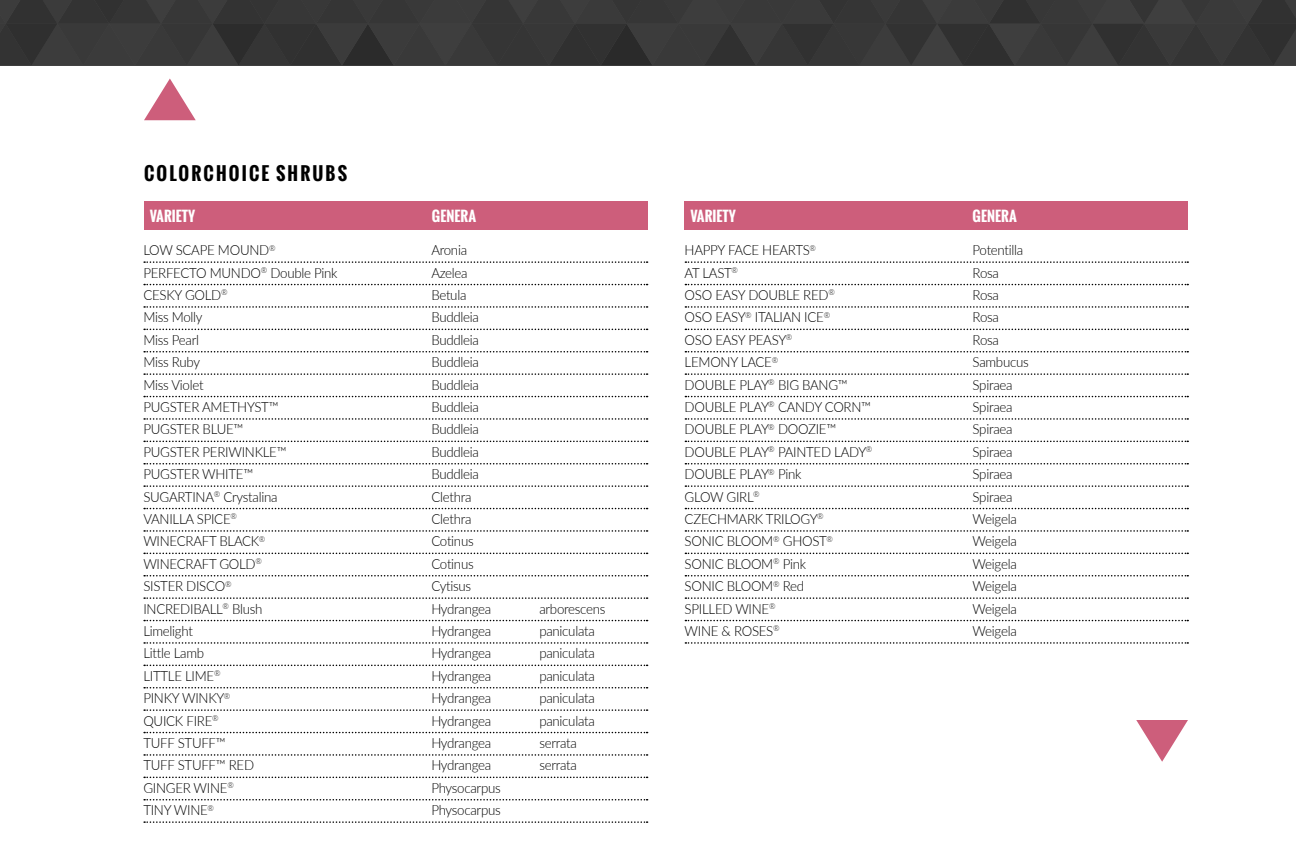
<style>
.page{position:relative;width:1296px;height:864px;background:#fff}
.page>*{position:absolute;margin:0;border:0;box-sizing:border-box;transform-origin:0 0}
.t1{font:700 18px "Oswald";letter-spacing:.12em;color:#000}
.t2{font:300 14px "Lato";letter-spacing:-.02em;color:#000;scale:.95 1}
.t3{font:700 14px "Oswald";color:#fff}
</style>
<div class="page">
<div style="left:144px;top:202px;width:503px;height:28px;background:#cd5e7b"></div>
<div style="left:685px;top:202px;width:503px;height:28px;background:#cd5e7b"></div>
<svg style="left:144px;top:79px;width:52px;height:41px"></svg>
<svg style="left:1136px;top:720px;width:52px;height:42px"></svg>
<div style="left:0;top:0;width:1170px;height:65px;background:#373737"></div>
<div style="left:1170px;top:0;width:126px;height:65px;background:#373737"></div>
<svg style="left:144px;top:261px;width:504px;height:2px"></svg>
<svg style="left:144px;top:284px;width:504px;height:1px"></svg>
<svg style="left:144px;top:306px;width:504px;height:2px"></svg>
<svg style="left:144px;top:329px;width:504px;height:1px"></svg>
<svg style="left:144px;top:351px;width:504px;height:2px"></svg>
<svg style="left:144px;top:373px;width:504px;height:2px"></svg>
<svg style="left:144px;top:396px;width:504px;height:1px"></svg>
<svg style="left:144px;top:418px;width:504px;height:2px"></svg>
<svg style="left:144px;top:441px;width:504px;height:1px"></svg>
<svg style="left:144px;top:463px;width:504px;height:2px"></svg>
<svg style="left:144px;top:485px;width:504px;height:2px"></svg>
<svg style="left:144px;top:508px;width:504px;height:1px"></svg>
<svg style="left:144px;top:530px;width:504px;height:2px"></svg>
<svg style="left:144px;top:553px;width:504px;height:1px"></svg>
<svg style="left:144px;top:575px;width:504px;height:2px"></svg>
<svg style="left:144px;top:597px;width:504px;height:2px"></svg>
<svg style="left:144px;top:620px;width:504px;height:1px"></svg>
<svg style="left:144px;top:642px;width:504px;height:2px"></svg>
<svg style="left:144px;top:665px;width:504px;height:1px"></svg>
<svg style="left:144px;top:687px;width:504px;height:2px"></svg>
<svg style="left:144px;top:709px;width:504px;height:2px"></svg>
<svg style="left:144px;top:732px;width:504px;height:1px"></svg>
<svg style="left:144px;top:754px;width:504px;height:2px"></svg>
<svg style="left:144px;top:777px;width:504px;height:1px"></svg>
<svg style="left:144px;top:799px;width:504px;height:2px"></svg>
<svg style="left:144px;top:821px;width:504px;height:2px"></svg>
<svg style="left:685px;top:261px;width:503px;height:2px"></svg>
<svg style="left:685px;top:284px;width:503px;height:1px"></svg>
<svg style="left:685px;top:306px;width:503px;height:2px"></svg>
<svg style="left:685px;top:329px;width:503px;height:1px"></svg>
<svg style="left:685px;top:351px;width:503px;height:2px"></svg>
<svg style="left:685px;top:373px;width:503px;height:2px"></svg>
<svg style="left:685px;top:396px;width:503px;height:1px"></svg>
<svg style="left:685px;top:418px;width:503px;height:2px"></svg>
<svg style="left:685px;top:441px;width:503px;height:1px"></svg>
<svg style="left:685px;top:463px;width:503px;height:2px"></svg>
<svg style="left:685px;top:485px;width:503px;height:2px"></svg>
<svg style="left:685px;top:508px;width:503px;height:1px"></svg>
<svg style="left:685px;top:530px;width:503px;height:2px"></svg>
<svg style="left:685px;top:553px;width:503px;height:1px"></svg>
<svg style="left:685px;top:575px;width:503px;height:2px"></svg>
<svg style="left:685px;top:597px;width:503px;height:2px"></svg>
<svg style="left:685px;top:620px;width:503px;height:1px"></svg>
<svg style="left:685px;top:642px;width:503px;height:2px"></svg>
<p class="t1" style="left:144px;top:160px;width:205px">COLORCHOICE SHRUBS</p>
<p class="t3" style="left:150px;top:206px;width:47px">VARIETY</p>
<p class="t3" style="left:432px;top:206px;width:46px">GENERA</p>
<p class="t3" style="left:690px;top:206px;width:47px">VARIETY</p>
<p class="t3" style="left:973px;top:206px;width:46px">GENERA</p>
<p class="t2" style="left:143px;top:240px;width:141px">LOW SCAPE MOUND<sup>®</sup></p>
<p class="t2" style="left:431px;top:240px;width:39px">Aronia</p>
<p class="t2" style="left:143px;top:263px;width:206px">PERFECTO MUNDO<sup>®</sup> Double Pink</p>
<p class="t2" style="left:431px;top:263px;width:40px">Azelea</p>
<p class="t2" style="left:143px;top:285px;width:90px">CESKY GOLD<sup>®</sup></p>
<p class="t2" style="left:431px;top:285px;width:38px">Betula</p>
<p class="t2" style="left:143px;top:308px;width:64px">Miss Molly</p>
<p class="t2" style="left:431px;top:308px;width:52px">Buddleia</p>
<p class="t2" style="left:143px;top:330px;width:60px">Miss Pearl</p>
<p class="t2" style="left:431px;top:330px;width:52px">Buddleia</p>
<p class="t2" style="left:143px;top:352px;width:61px">Miss Ruby</p>
<p class="t2" style="left:431px;top:352px;width:52px">Buddleia</p>
<p class="t2" style="left:143px;top:375px;width:65px">Miss Violet</p>
<p class="t2" style="left:431px;top:375px;width:52px">Buddleia</p>
<p class="t2" style="left:143px;top:397px;width:144px">PUGSTER AMETHYST™</p>
<p class="t2" style="left:431px;top:397px;width:52px">Buddleia</p>
<p class="t2" style="left:143px;top:420px;width:107px">PUGSTER BLUE™</p>
<p class="t2" style="left:431px;top:420px;width:52px">Buddleia</p>
<p class="t2" style="left:143px;top:442px;width:152px">PUGSTER PERIWINKLE™</p>
<p class="t2" style="left:431px;top:442px;width:52px">Buddleia</p>
<p class="t2" style="left:143px;top:464px;width:117px">PUGSTER WHITE™</p>
<p class="t2" style="left:431px;top:464px;width:52px">Buddleia</p>
<p class="t2" style="left:143px;top:487px;width:143px">SUGARTINA<sup>®</sup> Crystalina</p>
<p class="t2" style="left:431px;top:487px;width:44px">Clethra</p>
<p class="t2" style="left:143px;top:509px;width:100px">VANILLA SPICE<sup>®</sup></p>
<p class="t2" style="left:431px;top:509px;width:44px">Clethra</p>
<p class="t2" style="left:143px;top:532px;width:130px">WINECRAFT BLACK<sup>®</sup></p>
<p class="t2" style="left:431px;top:532px;width:46px">Cotinus</p>
<p class="t2" style="left:143px;top:554px;width:126px">WINECRAFT GOLD<sup>®</sup></p>
<p class="t2" style="left:431px;top:554px;width:46px">Cotinus</p>
<p class="t2" style="left:143px;top:576px;width:94px">SISTER DISCO<sup>®</sup></p>
<p class="t2" style="left:431px;top:576px;width:44px">Cytisus</p>
<p class="t2" style="left:143px;top:599px;width:127px">INCREDIBALL<sup>®</sup> Blush</p>
<p class="t2" style="left:431px;top:599px;width:65px">Hydrangea</p>
<p class="t2" style="left:539px;top:599px;width:71px">arborescens</p>
<p class="t2" style="left:143px;top:621px;width:54px">Limelight</p>
<p class="t2" style="left:431px;top:621px;width:65px">Hydrangea</p>
<p class="t2" style="left:539px;top:621px;width:60px">paniculata</p>
<p class="t2" style="left:143px;top:644px;width:65px">Little Lamb</p>
<p class="t2" style="left:431px;top:644px;width:65px">Hydrangea</p>
<p class="t2" style="left:539px;top:644px;width:60px">paniculata</p>
<p class="t2" style="left:143px;top:666px;width:83px">LITTLE LIME<sup>®</sup></p>
<p class="t2" style="left:431px;top:666px;width:65px">Hydrangea</p>
<p class="t2" style="left:539px;top:666px;width:60px">paniculata</p>
<p class="t2" style="left:143px;top:688px;width:93px">PINKY WINKY<sup>®</sup></p>
<p class="t2" style="left:431px;top:688px;width:65px">Hydrangea</p>
<p class="t2" style="left:539px;top:688px;width:60px">paniculata</p>
<p class="t2" style="left:143px;top:711px;width:81px">QUICK FIRE<sup>®</sup></p>
<p class="t2" style="left:431px;top:711px;width:65px">Hydrangea</p>
<p class="t2" style="left:539px;top:711px;width:60px">paniculata</p>
<p class="t2" style="left:143px;top:733px;width:88px">TUFF STUFF™</p>
<p class="t2" style="left:431px;top:733px;width:65px">Hydrangea</p>
<p class="t2" style="left:539px;top:733px;width:41px">serrata</p>
<p class="t2" style="left:143px;top:756px;width:118px">TUFF STUFF™ RED</p>
<p class="t2" style="left:431px;top:756px;width:65px">Hydrangea</p>
<p class="t2" style="left:539px;top:756px;width:41px">serrata</p>
<p class="t2" style="left:143px;top:778px;width:97px">GINGER WINE<sup>®</sup></p>
<p class="t2" style="left:431px;top:778px;width:75px">Physocarpus</p>
<p class="t2" style="left:143px;top:800px;width:76px">TINY WINE<sup>®</sup></p>
<p class="t2" style="left:431px;top:800px;width:75px">Physocarpus</p>
<p class="t2" style="left:685px;top:240px;width:140px">HAPPY FACE HEARTS<sup>®</sup></p>
<p class="t2" style="left:973px;top:240px;width:55px">Potentilla</p>
<p class="t2" style="left:685px;top:263px;width:58px">AT LAST<sup>®</sup></p>
<p class="t2" style="left:973px;top:263px;width:29px">Rosa</p>
<p class="t2" style="left:685px;top:285px;width:160px">OSO EASY DOUBLE RED<sup>®</sup></p>
<p class="t2" style="left:973px;top:285px;width:29px">Rosa</p>
<p class="t2" style="left:685px;top:308px;width:155px">OSO EASY<sup>®</sup> ITALIAN ICE<sup>®</sup></p>
<p class="t2" style="left:973px;top:308px;width:29px">Rosa</p>
<p class="t2" style="left:685px;top:330px;width:115px">OSO EASY PEASY<sup>®</sup></p>
<p class="t2" style="left:973px;top:330px;width:29px">Rosa</p>
<p class="t2" style="left:685px;top:352px;width:100px">LEMONY LACE<sup>®</sup></p>
<p class="t2" style="left:973px;top:352px;width:61px">Sambucus</p>
<p class="t2" style="left:685px;top:375px;width:173px">DOUBLE PLAY<sup>®</sup> BIG BANG™</p>
<p class="t2" style="left:973px;top:375px;width:44px">Spiraea</p>
<p class="t2" style="left:685px;top:397px;width:198px">DOUBLE PLAY<sup>®</sup> CANDY CORN™</p>
<p class="t2" style="left:973px;top:397px;width:44px">Spiraea</p>
<p class="t2" style="left:685px;top:420px;width:161px">DOUBLE PLAY<sup>®</sup> DOOZIE™</p>
<p class="t2" style="left:973px;top:420px;width:44px">Spiraea</p>
<p class="t2" style="left:685px;top:442px;width:199px">DOUBLE PLAY<sup>®</sup> PAINTED LADY<sup>®</sup></p>
<p class="t2" style="left:973px;top:442px;width:44px">Spiraea</p>
<p class="t2" style="left:685px;top:464px;width:124px">DOUBLE PLAY<sup>®</sup> Pink</p>
<p class="t2" style="left:973px;top:464px;width:44px">Spiraea</p>
<p class="t2" style="left:685px;top:487px;width:80px">GLOW GIRL<sup>®</sup></p>
<p class="t2" style="left:973px;top:487px;width:44px">Spiraea</p>
<p class="t2" style="left:685px;top:509px;width:148px">CZECHMARK TRILOGY<sup>®</sup></p>
<p class="t2" style="left:973px;top:509px;width:48px">Weigela</p>
<p class="t2" style="left:685px;top:532px;width:158px">SONIC BLOOM<sup>®</sup> GHOST<sup>®</sup></p>
<p class="t2" style="left:973px;top:532px;width:48px">Weigela</p>
<p class="t2" style="left:685px;top:554px;width:130px">SONIC BLOOM<sup>®</sup> Pink</p>
<p class="t2" style="left:973px;top:554px;width:48px">Weigela</p>
<p class="t2" style="left:685px;top:576px;width:127px">SONIC BLOOM<sup>®</sup> Red</p>
<p class="t2" style="left:973px;top:576px;width:48px">Weigela</p>
<p class="t2" style="left:685px;top:599px;width:97px">SPILLED WINE<sup>®</sup></p>
<p class="t2" style="left:973px;top:599px;width:48px">Weigela</p>
<p class="t2" style="left:685px;top:621px;width:102px">WINE &amp; ROSES<sup>®</sup></p>
<p class="t2" style="left:973px;top:621px;width:48px">Weigela</p>
</div>
